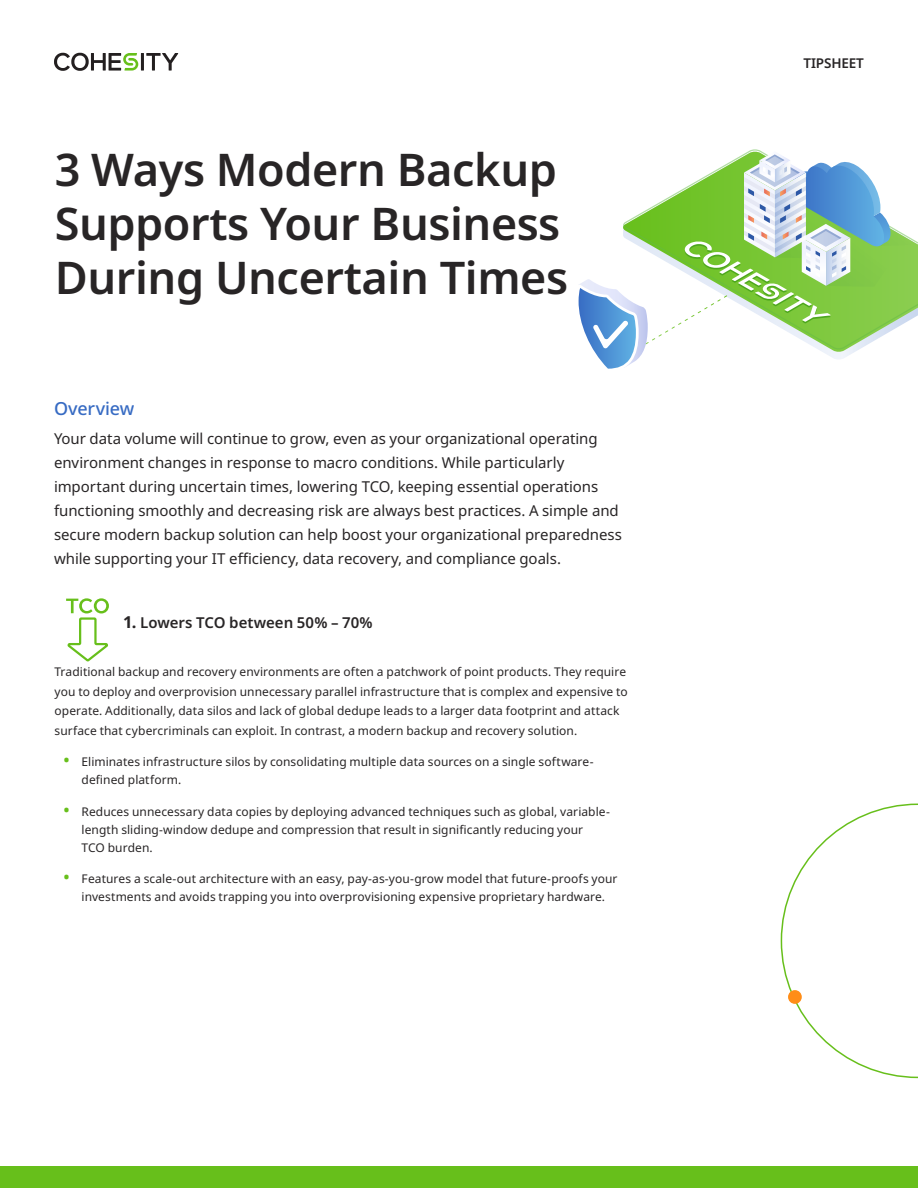
<style>
.page{position:relative;width:918px;height:1188px;background:#fff}
.page>*{position:absolute;margin:0;border:0;box-sizing:border-box;transform-origin:0 0}
.Title_1{font:600 45px/54px "Noto Sans";letter-spacing:-.01em;color:#282526}
.Subtitle_1{font:500 18px "Noto Sans";letter-spacing:-.01em;color:#376bc3}
.Intro_Text{font:15px/24px "Noto Sans";letter-spacing:-.005em;color:#282526}
.Subtitle_3_TS{font:600 15px "Noto Sans";color:#282526}
.t1{font:600 13.5px "Noto Sans";letter-spacing:-.01em;color:#282526}
.Body{font:12px/18px "Noto Sans";letter-spacing:.005em;color:#282526}
.s1{font-weight:700;font-size:16.5px}
.s2{font-weight:600;font-size:16.5px;color:#67bf1b}
</style>
<div class="page">
<div style="left:0;top:1166px;width:918px;height:22px;background:#67bf1b"></div>
<hr style="left:141px;top:53px;width:3px;height:18px;background:#231f20">
<svg style="left:146px;top:53px;width:32px;height:18px"></svg>
<svg style="left:54px;top:53px;width:84px;height:18px"></svg>
<svg style="left:66px;top:598px;width:43px;height:63px"></svg>
<svg style="left:749px;top:149px;width:169px;height:168px"></svg>
<svg style="left:578px;top:151px;width:337px;height:218px"></svg>
<svg style="left:781px;top:804px;width:137px;height:274px"></svg>
<div style="left:788px;top:990px;width:14px;height:14px;background:#ff8d17;border-radius:50%"></div>
<p class="Title_1" style="left:55px;top:144px;width:507px">3 Ways Modern Backup<br>Supports Your Business</p>
<p class="Title_1" style="left:55px;top:252px;width:515px">During Uncertain Times</p>
<p class="Subtitle_1" style="left:54px;top:395px;width:82px">Overview</p>
<p class="Intro_Text" style="left:54px;top:427px;width:569px">Your data volume will continue to grow, even as your organizational operating environment changes in response to macro conditions. While particularly important during uncertain times, lowering TCO, keeping essential operations functioning smoothly and decreasing risk are always best practices. A simple and secure modern backup solution can help boost your organizational preparedness while supporting your IT efficiency, data recovery, and compliance goals.</p>
<p class="Subtitle_3_TS" style="left:123px;top:612px;width:251px"><span class="s1">1.</span> Lowers TCO between 50% – 70%</p>
<p class="Body" style="left:55px;top:663px;width:575px;line-height:19.5px">Traditional backup and recovery environments are often a patchwork of point products. They require you to deploy and overprovision unnecessary parallel infrastructure that is complex and expensive to operate. Additionally, data silos and lack of global dedupe leads to a larger data footprint and attack surface that cybercriminals can exploit. In contrast, a modern backup and recovery solution.</p>
<p class="Body" style="left:82px;top:753px;width:513px;text-indent:-18px"><span class="s2">•</span> Eliminates infrastructure silos by consolidating multiple data sources on a single software&shy;defined platform.</p>
<p class="Body" style="left:82px;top:803px;width:530px;text-indent:-18px"><span class="s2">•</span> Reduces unnecessary data copies by deploying advanced techniques such as global, variable&shy;length sliding-window dedupe and compression that result in significantly reducing your<br>TCO burden.</p>
<p class="Body" style="left:64px;top:870px;width:555px;text-align:center"><span class="s2">•</span> Features a scale-out architecture with an easy, pay-as-you-grow model that future-proofs your investments and avoids trapping you into overprovisioning expensive proprietary hardware.</p>
<p class="t1" style="left:804px;top:54px;width:62px">TIPSHEET</p>
</div>
